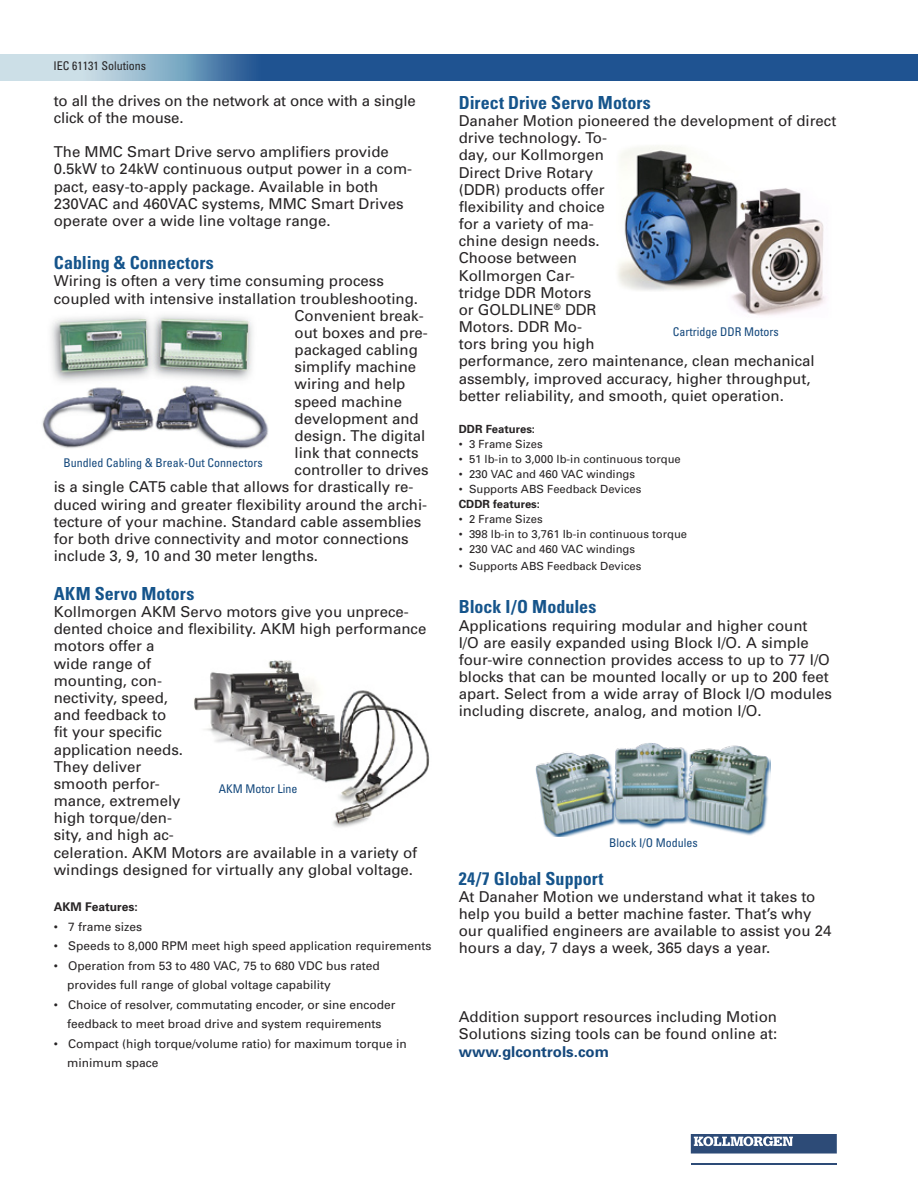
<style>
.page{position:relative;width:918px;height:1188px;background:#fff}
.page>*{position:absolute;margin:0;border:0;box-sizing:border-box;transform-origin:0 0}
.t1{font:700 condensed 18px "Univers";color:#15548b}
.t2{font:15px/17.1px "Univers";color:#272425}
.t3{font:700 15px "Univers";color:#14487c}
.t4{font:12px/19.5px "Univers";color:#272425}
.t5{font:condensed 12px "Univers";color:#14487c}
.t6{font:condensed 12px "Univers";color:#272425}
.t7{font:700 12px "Univers";color:#272425}
.t8{font:11.25px "Univers";color:#272425}
.t9{font:700 11.25px "Univers";color:#272425}
</style>
<div class="page">
<svg style="left:0;top:54px;width:918px;height:27px;background:#406fa2"></svg>
<img style="left:194px;top:660px;width:236px;height:168px">
<svg style="left:691px;top:1134px;width:146px;height:20px;background:#5b7294"></svg>
<hr style="left:691px;top:1164px;width:146px;height:1px;background:#2d4b77">
<img style="left:42px;top:315px;width:227px;height:134px">
<img style="left:536px;top:743px;width:235px;height:93px">
<img style="left:618px;top:145px;width:208px;height:171px">
<p class="t6" style="left:53px;top:58px;width:94px">IEC 61131 Solutions</p>
<p class="t2" style="left:54px;top:92px;width:364px">to all the drives on the network at once with a single click of the mouse.</p>
<p class="t2" style="left:54px;top:143px;width:360px">The MMC Smart Drive servo amplifiers provide 0.5kW to 24kW continuous output power in a com&shy;pact, easy-to-apply package. Available in both 230VAC and 460VAC systems, MMC Smart Drives operate over a wide line voltage range.</p>
<p class="t1" style="left:54px;top:252px;width:162px">Cabling &amp; Connectors</p>
<p class="t2" style="left:54px;top:273px;width:332px">Wiring is often a very time consuming process</p>
<p class="t2" style="left:54px;top:290px;width:366px">coupled with intensive installation troubleshooting.</p>
<p class="t2" style="left:295px;top:307px;width:131px">Convenient break-</p>
<p class="t2" style="left:295px;top:324px;width:135px">out boxes and pre-</p>
<p class="t2" style="left:295px;top:341px;width:125px">packaged cabling</p>
<p class="t2" style="left:295px;top:359px;width:123px">simplify machine</p>
<p class="t2" style="left:295px;top:376px;width:112px">wiring and help</p>
<p class="t2" style="left:295px;top:393px;width:109px">speed machine</p>
<p class="t2" style="left:295px;top:410px;width:126px">development and</p>
<p class="t2" style="left:295px;top:427px;width:132px">design. The digital</p>
<p class="t2" style="left:295px;top:444px;width:126px">link that connects</p>
<p class="t2" style="left:295px;top:462px;width:136px">controller to drives</p>
<p class="t2" style="left:54px;top:479px;width:361px">is a single CAT5 cable that allows for drastically re-</p>
<p class="t2" style="left:54px;top:496px;width:375px">duced wiring and greater flexibility around the archi-</p>
<p class="t2" style="left:54px;top:513px;width:369px">tecture of your machine. Standard cable assemblies</p>
<p class="t2" style="left:54px;top:530px;width:357px">for both drive connectivity and motor connections</p>
<p class="t2" style="left:54px;top:547px;width:266px">include 3, 9, 10 and 30 meter lengths.</p>
<p class="t1" style="left:54px;top:582px;width:142px">AKM Servo Motors</p>
<p class="t2" style="left:54px;top:603px;width:374px">Kollmorgen AKM Servo motors give you unprece&shy;dented choice and flexibility. AKM high performance motors offer a<br>wide range of<br>mounting, con-<br>nectivity, speed,<br>and feedback to<br>fit your specific<br>application needs.<br>They deliver<br>smooth perfor-<br>mance, extremely<br>high torque/den-<br>sity, and high ac-<br>celeration. AKM Motors are available in a variety of windings designed for virtually any global voltage.</p>
<p class="t7" style="left:54px;top:900px;width:86px">AKM Features:</p>
<p class="t4" style="left:54px;top:917px;width:90px">• 7 frame sizes</p>
<p class="t4" style="left:54px;top:937px;width:379px">• Speeds to 8,000 RPM meet high speed application requirements</p>
<p class="t4" style="left:67px;top:956px;width:314px;text-indent:-14px">• Operation from 53 to 480 VAC, 75 to 680 VDC bus rated provides full range of global voltage capability</p>
<p class="t4" style="left:54px;top:995px;width:343px;text-align:center">• Choice of resolver, commutating encoder, or sine encoder feedback to meet broad drive and system requirements</p>
<p class="t4" style="left:67px;top:1034px;width:341px;text-indent:-14px">• Compact (high torque/volume ratio) for maximum torque in minimum space</p>
<p class="t5" style="left:63px;top:455px;width:201px">Bundled Cabling &amp; Break-Out Connectors</p>
<p class="t5" style="left:219px;top:781px;width:80px">AKM Motor Line</p>
<p class="t1" style="left:459px;top:91px;width:194px">Direct Drive Servo Motors</p>
<p class="t2" style="left:459px;top:112px;width:379px">Danaher Motion pioneered the development of direct drive technology. To-<br>day, our Kollmorgen<br>Direct Drive Rotary<br>(DDR) products offer<br>flexibility and choice<br>for a variety of ma-<br>chine design needs.<br>Choose between<br>Kollmorgen Car-<br>tridge DDR Motors<br>or GOLDLINE<sup>®</sup> DDR<br>Motors. DDR Mo-<br>tors bring you high<br>performance, zero maintenance, clean mechanical assembly, improved accuracy, higher throughput, better reliability, and smooth, quiet operation.</p>
<p class="t9" style="left:459px;top:422px;width:78px">DDR Features:</p>
<p class="t8" style="left:459px;top:437px;width:85px">• 3 Frame Sizes</p>
<p class="t8" style="left:459px;top:452px;width:224px">• 51 lb-in to 3,000 lb-in continuous torque</p>
<p class="t8" style="left:459px;top:467px;width:178px">• 230 VAC and 460 VAC windings</p>
<p class="t8" style="left:459px;top:482px;width:184px">• Supports ABS Feedback Devices</p>
<p class="t9" style="left:459px;top:497px;width:83px">CDDR features:</p>
<p class="t8" style="left:459px;top:512px;width:85px">• 2 Frame Sizes</p>
<p class="t8" style="left:459px;top:527px;width:230px">• 398 lb-in to 3,761 lb-in continuous torque</p>
<p class="t8" style="left:459px;top:542px;width:178px">• 230 VAC and 460 VAC windings</p>
<p class="t8" style="left:459px;top:560px;width:184px">• Supports ABS Feedback Devices</p>
<p class="t1" style="left:459px;top:596px;width:139px">Block I/O Modules</p>
<p class="t2" style="left:459px;top:617px;width:375px">Applications requiring modular and higher count<br>I/O are easily expanded using Block I/O. A simple four-wire connection provides access to up to 77 I/O blocks that can be mounted locally or up to 200 feet apart. Select from a wide array of Block I/O modules including discrete, analog, and motion I/O.</p>
<p class="t5" style="left:673px;top:324px;width:107px">Cartridge DDR Motors</p>
<p class="t5" style="left:609px;top:835px;width:90px">Block I/O Modules</p>
<p class="t1" style="left:459px;top:867px;width:146px">24/7 Global Support</p>
<p class="t2" style="left:459px;top:888px;width:374px">At Danaher Motion we understand what it takes to help you build a better machine faster. That’s why our qualified engineers are available to assist you 24 hours a day, 7 days a week, 365 days a year.</p>
<p class="t2" style="left:459px;top:1008px;width:320px">Addition support resources including Motion<br>Solutions sizing tools can be found online at:</p>
<p class="t3" style="left:459px;top:1042px;width:152px">www.glcontrols.com</p>
</div>
